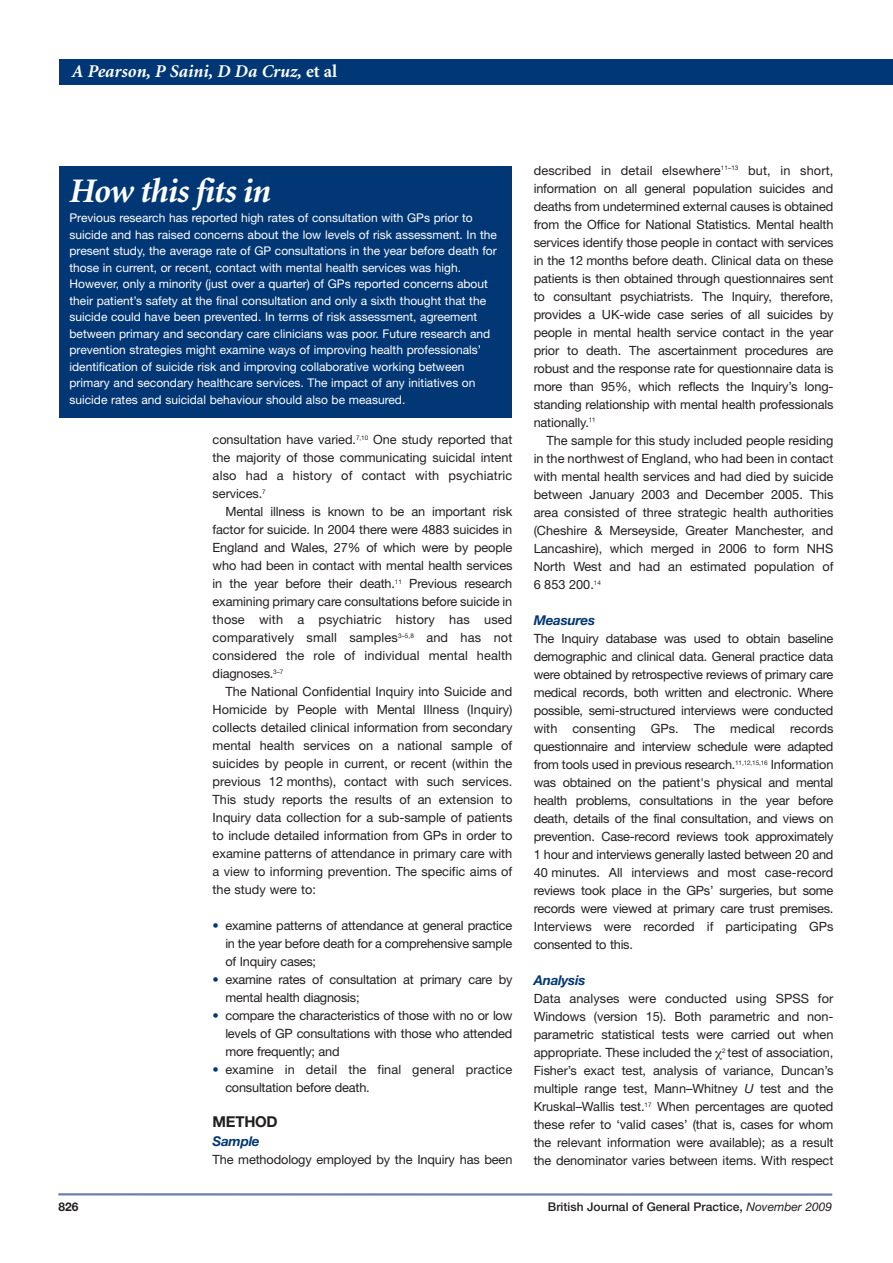
<style>
.page{position:relative;width:893px;height:1263px;background:#fff}
.page>*{position:absolute;margin:0;border:0;box-sizing:border-box;transform-origin:0 0}
.t1{font:italic 700 34.5px "Minion";letter-spacing:-.03em;color:#fff}
.t2{font:italic 700 18px "Minion";color:#fff}
.t3{font:700 15px "Helvetica Neue";letter-spacing:-.015em;color:#231f20}
.t4{font:italic 700 13.5px "Helvetica Neue";letter-spacing:-.015em;color:#013775}
.t5{font:12.75px/18px "Helvetica Neue";letter-spacing:-.01em;color:#231f20;text-align:justify}
.t6{font:12px/16.5px "Helvetica Neue";color:#fff}
.t7{font:500 12px "Helvetica Neue";color:#231f20}
.t8{font:700 12px "Helvetica Neue";color:#231f20}
.s1{font-style:normal}
.s2{color:#013775}
.s3{font-style:italic}
.s4{font-weight:400;font-style:italic}
</style>
<div class="page">
<hr style="left:58px;top:1193px;width:774px;height:3px;background:#6e7fad">
<div style="left:61px;top:60px;width:832px;height:25px;background:#013775"></div>
<div style="left:60px;top:166px;width:452px;height:251px;background:#013775"></div>
<h2 class="t2" style="left:72px;top:64px;width:267px">A Pearson, P Saini, D Da Cruz, <span class="s1">et al</span></h2>
<h1 class="t1" style="left:70px;top:177px;width:203px">How this fits in</h1>
<p class="t6" style="left:70px;top:211px;width:429px">Previous research has reported high rates of consultation with GPs prior to suicide and has raised concerns about the low levels of risk assessment. In the present study, the average rate of GP consultations in the year before death for those in current, or recent, contact with mental health services was high.<br>However, only a minority (just over a quarter) of GPs reported concerns about their patient’s safety at the final consultation and only a sixth thought that the suicide could have been prevented. In terms of risk assessment, agreement between primary and secondary care clinicians was poor. Future research and prevention strategies might examine ways of improving health professionals’ identification of suicide risk and improving collaborative working between primary and secondary healthcare services. The impact of any initiatives on suicide rates and suicidal behaviour should also be measured.</p>
<p class="t5" style="left:213px;top:432px;width:301px">consultation have varied.<sup>7,10</sup> One study reported that the majority of those communicating suicidal intent also had a history of contact with psychiatric services.<sup>7</sup></p>
<p class="t5" style="left:213px;top:504px;width:301px;text-indent:13px">Mental illness is known to be an important risk factor for suicide. In 2004 there were 4883 suicides in England and Wales, 27% of which were by people who had been in contact with mental health services in the year before their death.<sup>11</sup> Previous research examining primary care consultations before suicide in those with a psychiatric history has used comparatively small samples<sup>3–5,8</sup> and has not considered the role of individual mental health diagnoses.<sup>3–7</sup></p>
<p class="t5" style="left:213px;top:684px;width:301px;text-indent:13px">The National Confidential Inquiry into Suicide and Homicide by People with Mental Illness (Inquiry) collects detailed clinical information from secondary mental health services on a national sample of suicides by people in current, or recent (within the previous 12 months), contact with such services.<br>This study reports the results of an extension to Inquiry data collection for a sub-sample of patients to include detailed information from GPs in order to examine patterns of attendance in primary care with a view to informing prevention. The specific aims of the study were to:</p>
<p class="t5" style="left:225px;top:918px;width:288px;text-indent:-13px"><span class="s2">•</span> examine patterns of attendance at general practice in the year before death for a comprehensive sample of Inquiry cases;</p>
<p class="t5" style="left:225px;top:972px;width:289px;text-indent:-13px"><span class="s2">•</span> examine rates of consultation at primary care by mental health diagnosis;</p>
<p class="t5" style="left:225px;top:1008px;width:289px;text-indent:-13px"><span class="s2">•</span> compare the characteristics of those with no or low levels of GP consultations with those who attended more frequently; and</p>
<p class="t5" style="left:225px;top:1062px;width:288px;text-indent:-13px"><span class="s2">•</span> examine in detail the final general practice consultation before death.</p>
<p class="t3" style="left:213px;top:1116px;width:67px">METHOD</p>
<p class="t4" style="left:213px;top:1136px;width:49px">Sample</p>
<p class="t5" style="left:213px;top:1152px;width:301px">The methodology employed by the Inquiry has been</p>
<p class="t5" style="left:534px;top:163px;width:301px">described in detail elsewhere<sup>11–13</sup> but, in short, information on all general population suicides and deaths from undetermined external causes is obtained from the Office for National Statistics. Mental health services identify those people in contact with services in the 12 months before death. Clinical data on these patients is then obtained through questionnaires sent to consultant psychiatrists. The Inquiry, therefore, provides a UK-wide case series of all suicides by people in mental health service contact in the year prior to death. The ascertainment procedures are robust and the response rate for questionnaire data is more than 95%, which reflects the Inquiry’s long&shy;standing relationship with mental health professionals nationally.<sup>11</sup></p>
<p class="t5" style="left:534px;top:433px;width:301px;text-indent:13px">The sample for this study included people residing in the northwest of England, who had been in contact with mental health services and had died by suicide between January 2003 and December 2005. This area consisted of three strategic health authorities (Cheshire &amp; Merseyside, Greater Manchester, and Lancashire), which merged in 2006 to form NHS North West and had an estimated population of 6 853 200.<sup>14</sup></p>
<p class="t4" style="left:534px;top:615px;width:63px">Measures</p>
<p class="t5" style="left:534px;top:631px;width:301px">The Inquiry database was used to obtain baseline demographic and clinical data. General practice data were obtained by retrospective reviews of primary care medical records, both written and electronic. Where possible, semi-structured interviews were conducted with consenting GPs. The medical records questionnaire and interview schedule were adapted from tools used in previous research.<sup>11,12,15,16</sup> Information was obtained on the patient's physical and mental health problems, consultations in the year before death, details of the final consultation, and views on prevention. Case-record reviews took approximately 1 hour and interviews generally lasted between 20 and 40 minutes. All interviews and most case-record reviews took place in the GPs’ surgeries, but some records were viewed at primary care trust premises.<br>Interviews were recorded if participating GPs consented to this.</p>
<p class="t4" style="left:534px;top:975px;width:53px">Analysis</p>
<p class="t5" style="left:534px;top:991px;width:301px">Data analyses were conducted using SPSS for Windows (version 15). Both parametric and non&shy;parametric statistical tests were carried out when appropriate. These included the <sup>2</sup> test of association, Fisher’s exact test, analysis of variance, Duncan’s multiple range test, Mann–Whitney <span class="s3">U</span> test and the Kruskal–Wallis test.<sup>17</sup> When percentages are quoted these refer to ‘valid cases’ (that is, cases for whom the relevant information were available); as a result the denominator varies between items. With respect</p>
<p class="t8" style="left:58px;top:1202px;width:22px">826</p>
<p class="t7" style="left:548px;top:1203px;width:286px">British Journal of General Practice, <span class="s4">November 2009</span></p>
</div>
